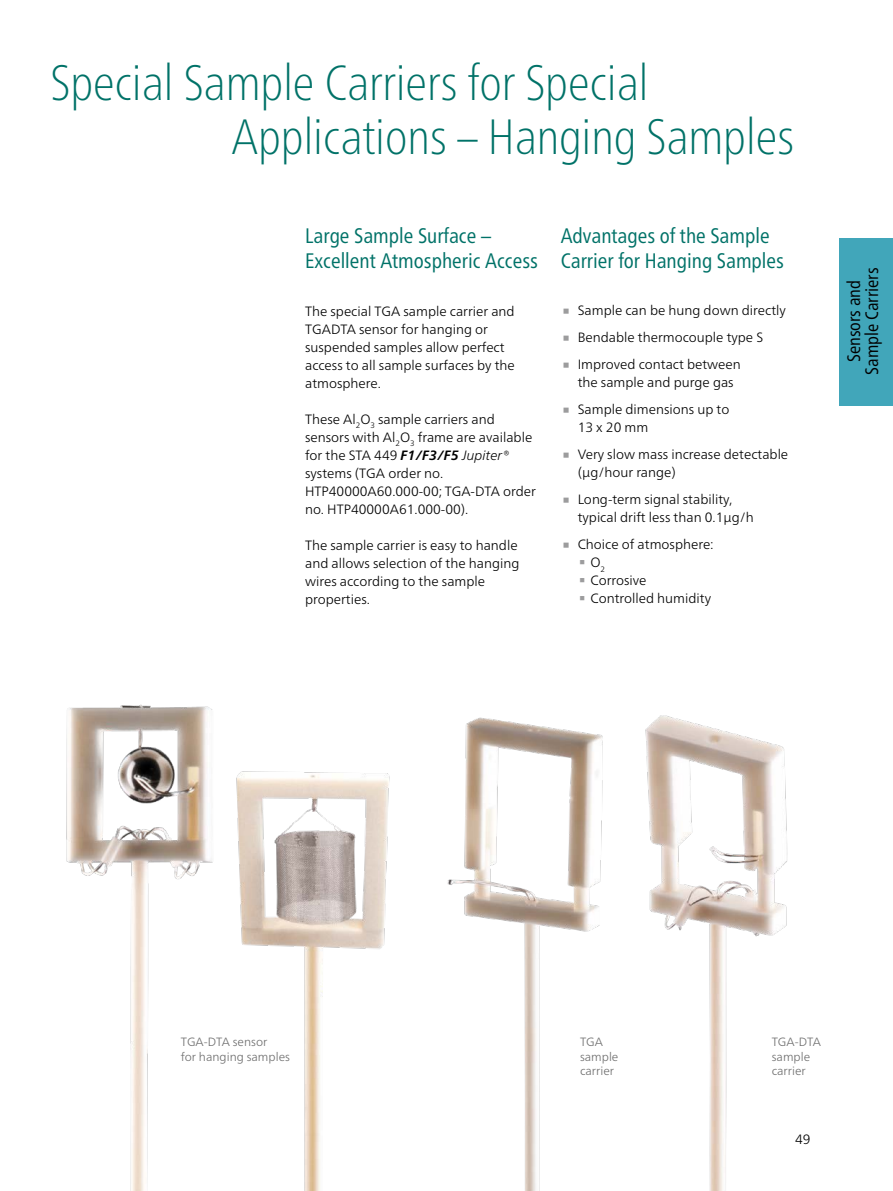
<style>
.page{position:relative;width:893px;height:1191px;background:#fff}
.page>*{position:absolute;margin:0;border:0;box-sizing:border-box;transform-origin:0 0}
.Headline_Titel_n{font:100 condensed 49.5px/54px "Frutiger Neue LTW1 G";color:#007268}
.t1{font:45px "Frutiger Neue LTW1 G";color:#9c9c9d}
.t2{font:37.5px "Frutiger Neue LTW1 G";color:#9c9c9d}
.Subhead_2_grün_n{font:condensed 21px/25.2px "Frutiger Neue LTW1 G";color:#007268}
.Subhead_1_schwarz_n{font:condensed 18px "Frutiger Neue LTW1 G";color:#000}
.Fließtext_en_n{font:300 13.5px/18px "Frutiger Neue LTW1 G";color:#000}
.Bildunterschrift_n{font:300 12px/14.4px "Frutiger Neue LTW1 G";color:#6e6e6e}
.s1{font-weight:700;font-style:italic}
.s2{font-style:italic}
</style>
<div class="page">
<img style="left:237px;top:771px;width:153px;height:420px">
<img style="left:66px;top:704px;width:171px;height:487px">
<img style="left:680px;top:719px;width:108px;height:472px">
<img style="left:447px;top:715px;width:233px;height:476px">
<div style="left:839px;top:238px;width:54px;height:167px;background:#41a6ba"></div>
<p class="Headline_Titel_n" style="left:232px;top:52px;width:564px;text-indent:-181px">Special Sample Carriers for Special<br>Applications – Hanging Samples</p>
<p class="Subhead_2_grün_n" style="left:305px;top:221px;width:187px">Large Sample Surface –</p>
<p class="Subhead_2_grün_n" style="left:305px;top:246px;width:234px">Excellent Atmospheric Access</p>
<p class="Fließtext_en_n" style="left:305px;top:302px;width:211px">The special TGA sample carrier and<br>TGADTA sensor for hanging or suspended samples allow perfect access to all sample surfaces by the atmosphere.</p>
<p class="Fließtext_en_n" style="left:305px;top:410px;width:232px">These Al<sub>2</sub>O<sub>3</sub> sample carriers and sensors with Al<sub>2</sub>O<sub>3</sub> frame are available for the STA 449 <span class="s1">F1/F3/F5</span> <span class="s2">Jupiter® </span>systems (TGA order no.<br>HTP40000A60.000-00; TGA-DTA order no. HTP40000A61.000-00).</p>
<p class="Fließtext_en_n" style="left:305px;top:536px;width:216px">The sample carrier is easy to handle and allows selection of the hanging wires according to the sample properties.</p>
<p class="Subhead_2_grün_n" style="left:561px;top:221px;width:225px">Advantages of the Sample<br>Carrier for Hanging Samples</p>
<p class="t1" style="left:561px;top:280px;width:12px">∙</p>
<p class="Fließtext_en_n" style="left:578px;top:301px;width:210px">Sample can be hung down directly</p>
<p class="t1" style="left:561px;top:307px;width:12px">∙</p>
<p class="Fließtext_en_n" style="left:578px;top:328px;width:187px">Bendable thermocouple type S</p>
<p class="t1" style="left:561px;top:334px;width:12px">∙</p>
<p class="Fließtext_en_n" style="left:578px;top:355px;width:165px">Improved contact between the sample and purge gas</p>
<p class="t1" style="left:561px;top:379px;width:12px">∙</p>
<p class="Fließtext_en_n" style="left:578px;top:400px;width:153px">Sample dimensions up to<br>13 x 20 mm</p>
<p class="t1" style="left:561px;top:424px;width:12px">∙</p>
<p class="Fließtext_en_n" style="left:578px;top:445px;width:212px">Very slow mass increase detectable (μg/hour range)</p>
<p class="t1" style="left:561px;top:469px;width:12px">∙</p>
<p class="Fließtext_en_n" style="left:578px;top:490px;width:178px">Long-term signal stability, typical drift less than 0.1μg/h</p>
<p class="t1" style="left:561px;top:514px;width:12px">∙</p>
<p class="Fließtext_en_n" style="left:578px;top:535px;width:138px">Choice of atmosphere:</p>
<p class="t2" style="left:578px;top:536px;width:10px">∙</p>
<p class="Fließtext_en_n" style="left:590px;top:553px;width:16px">O<sub>2</sub></p>
<p class="t2" style="left:578px;top:554px;width:10px">∙</p>
<p class="Fließtext_en_n" style="left:590px;top:571px;width:58px">Corrosive</p>
<p class="t2" style="left:578px;top:572px;width:10px">∙</p>
<p class="Fließtext_en_n" style="left:590px;top:589px;width:122px">Controlled humidity</p>
<p class="Subhead_1_schwarz_n" style="left:858px;top:374px;width:108px;rotate:-90deg">Sample Carriers</p>
<p class="Subhead_1_schwarz_n" style="left:840px;top:362px;width:84px;rotate:-90deg">Sensors and</p>
<p class="Bildunterschrift_n" style="left:181px;top:1034px;width:88px">TGA-DTA sensor</p>
<p class="Bildunterschrift_n" style="left:181px;top:1049px;width:111px">for hanging samples</p>
<p class="Bildunterschrift_n" style="left:580px;top:1034px;width:25px">TGA</p>
<p class="Bildunterschrift_n" style="left:580px;top:1049px;width:40px">sample carrier</p>
<p class="Bildunterschrift_n" style="left:772px;top:1034px;width:51px">TGA-DTA sample carrier</p>
<p class="Fließtext_en_n" style="left:795px;top:1130px;width:17px">49</p>
</div>
